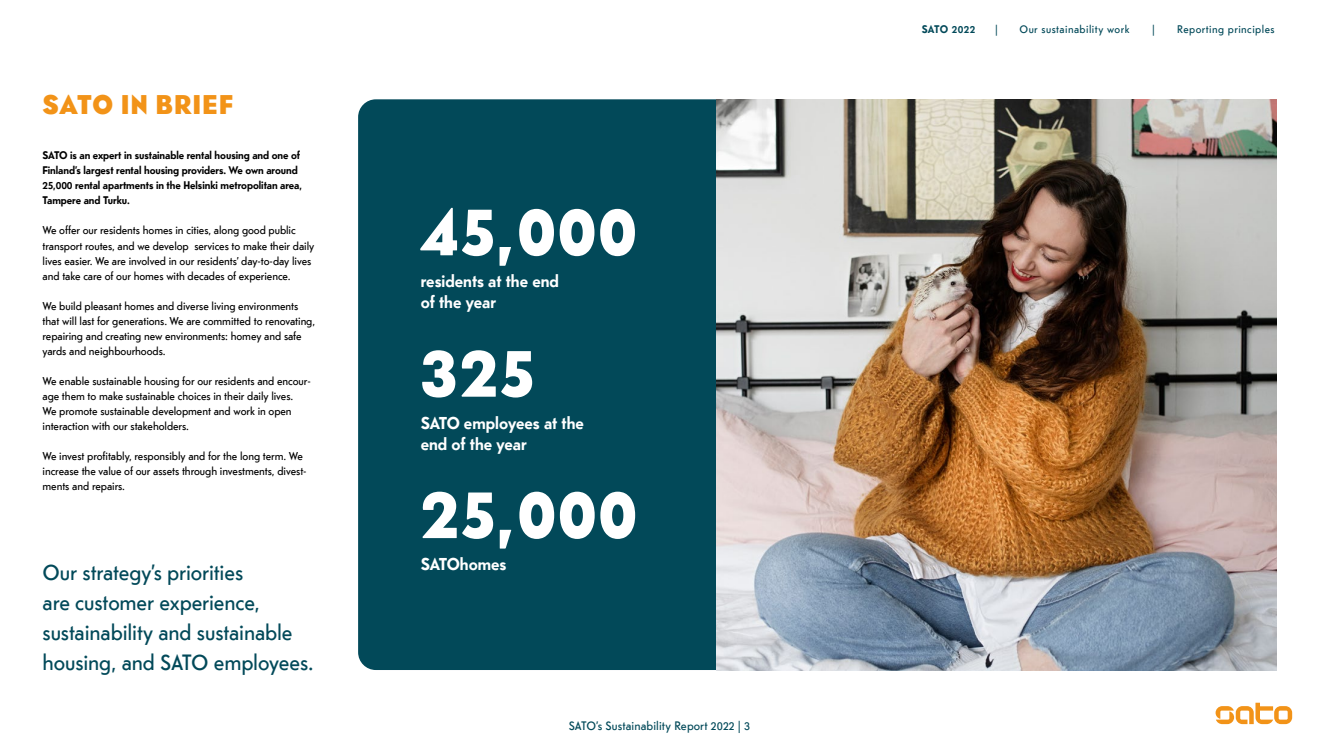
<style>
.page{position:relative;width:1319px;height:745px;background:#fff}
.page>*{position:absolute;margin:0;border:0;box-sizing:border-box;transform-origin:0 0}
.t1{font:900 72.5px "Telefon Web";letter-spacing:.03em;color:#fff}
.t2{font:900 27.5px "Telefon Web";letter-spacing:.04em;color:#f29318}
.t3{font:22.5px/30px "Telefon Web";letter-spacing:-.005em;color:#024959}
.t4{font:700 17.5px/21px "Telefon Web";color:#fff}
.t5{font:12.5px "Telefon Web";letter-spacing:.01em;color:#024959}
.t6{font:11.5px/15px "Telefon Web";letter-spacing:-.005em;color:#000}
.t7{font:700 11.25px/15px "Telefon Web";letter-spacing:-.005em;color:#000}
.t8{font:11.25px "Telefon Web";letter-spacing:.04em;color:#024959}
.t9{font:700 11.25px "Telefon Web";letter-spacing:.03em;color:#024959}
</style>
<div class="page">
<div style="left:358px;top:99px;width:358px;height:570px;background:#024959"></div>
<img style="left:716px;top:99px;width:560px;height:570px">
<svg style="left:1215px;top:702px;width:76px;height:21px"></svg>
<h2 class="t2" style="left:43px;top:87px;width:192px">SATO IN BRIEF</h2>
<p class="t7" style="left:43px;top:148px;width:261px">SATO is an expert in sustainable rental housing and one of Finland’s largest rental housing providers. We own around 25,000 rental apartments in the Helsinki metropolitan area, Tampere and Turku.</p>
<p class="t6" style="left:43px;top:223px;width:273px">We offer our residents homes in cities, along good public transport routes, and we develop services to make their daily lives easier. We are involved in our residents’ day-to-day lives and take care of our homes with decades of experience.</p>
<p class="t6" style="left:43px;top:297px;width:274px">We build pleasant homes and diverse living environments that will last for generations. We are committed to renovating, repairing and creating new environments: homey and safe yards and neighbourhoods.</p>
<p class="t6" style="left:43px;top:372px;width:270px">We enable sustainable housing for our residents and encour&shy;age them to make sustainable choices in their daily lives.<br>We promote sustainable development and work in open interaction with our stakeholders.</p>
<p class="t6" style="left:43px;top:447px;width:265px">We invest profitably, responsibly and for the long term. We increase the value of our assets through investments, divest&shy;ments and repairs.</p>
<h3 class="t3" style="left:43px;top:556px;width:272px">Our strategy’s priorities<br>are customer experience, sustainability and sustainable housing, and SATO employees.</h3>
<h1 class="t1" style="left:420px;top:183px;width:217px">45,000</h1>
<h3 class="t4" style="left:420px;top:270px;width:140px">residents at the end of the year</h3>
<h1 class="t1" style="left:420px;top:325px;width:115px">325</h1>
<h3 class="t4" style="left:420px;top:412px;width:165px">SATO employees at the end of the year</h3>
<h1 class="t1" style="left:420px;top:466px;width:218px">25,000</h1>
<h3 class="t4" style="left:420px;top:553px;width:87px">SATOhomes</h3>
<p class="t5" style="left:568px;top:717px;width:183px">SATO’s Sustainability Report 2022 | 3</p>
<p class="t9" style="left:921px;top:22px;width:55px">SATO 2022</p>
<p class="t8" style="left:995px;top:22px;width:4px">|</p>
<p class="t8" style="left:1019px;top:22px;width:111px">Our sustainability work</p>
<p class="t8" style="left:1151px;top:22px;width:4px">|</p>
<p class="t8" style="left:1177px;top:22px;width:99px">Reporting principles</p>
</div>
